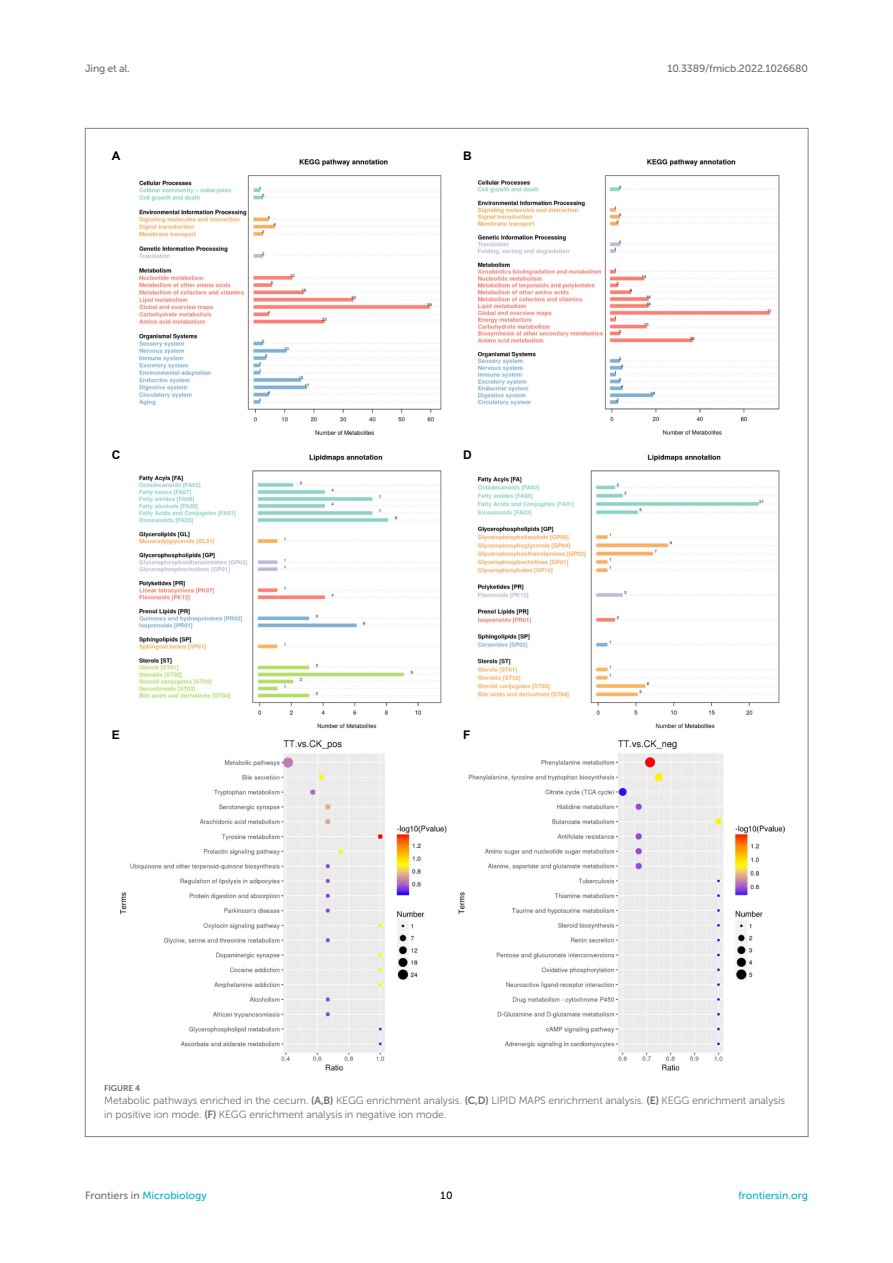
<style>
.page{position:relative;width:893px;height:1263px;background:#fff}
.page>*{position:absolute;margin:0;border:0;box-sizing:border-box;transform-origin:0 0}
.t1{font:700 12px "Arial";color:#000}
.FIG_LEG{font:10.5px/13.5px "Museo Sans 300";letter-spacing:-.01em;color:#706f70}
.t2{font:10.5px "Museo Sans 500";color:#00b4c4}
.t3{font:10.5px "Museo Sans 500";letter-spacing:-.015em;color:#706f70}
.t4{font:10.5px "Museo Sans 500";color:#000}
.FIG_HD{font:8.25px "Museo Sans 700";letter-spacing:-.01em;color:#706f70}
.s1{font-family:"Museo Sans 700"}
.s2{color:#706f70}
</style>
<div class="page">
<img style="left:120px;top:158px;width:665px;height:913px">
<p class="t3" style="left:85px;top:63px;width:46px">Jing et al.</p>
<p class="t3" style="left:667px;top:63px;width:142px">10.3389/fmicb.2022.1026680</p>
<p class="t1" style="left:112px;top:147px;width:10px">A</p>
<p class="t1" style="left:463px;top:147px;width:10px">B</p>
<p class="t1" style="left:112px;top:446px;width:10px">C</p>
<p class="t1" style="left:463px;top:446px;width:10px">D</p>
<p class="t1" style="left:112px;top:727px;width:10px">E</p>
<p class="t1" style="left:463px;top:727px;width:9px">F</p>
<p class="FIG_HD" style="left:104px;top:1083px;width:37px">FIGURE 4</p>
<p class="FIG_LEG" style="left:104px;top:1094px;width:682px">Metabolic pathways enriched in the cecum. <span class="s1">(A,B)</span> KEGG enrichment analysis. <span class="s1">(C,D)</span> LIPID MAPS enrichment analysis. <span class="s1">(E)</span> KEGG enrichment analysis in positive ion mode. <span class="s1">(F)</span> KEGG enrichment analysis in negative ion mode.</p>
<p class="t2" style="left:85px;top:1190px;width:123px"><span class="s2">Frontiers in</span> Microbiology</p>
<p class="t4" style="left:440px;top:1190px;width:14px">10</p>
<p class="t2" style="left:738px;top:1190px;width:71px">frontiersin.org</p>
</div>
